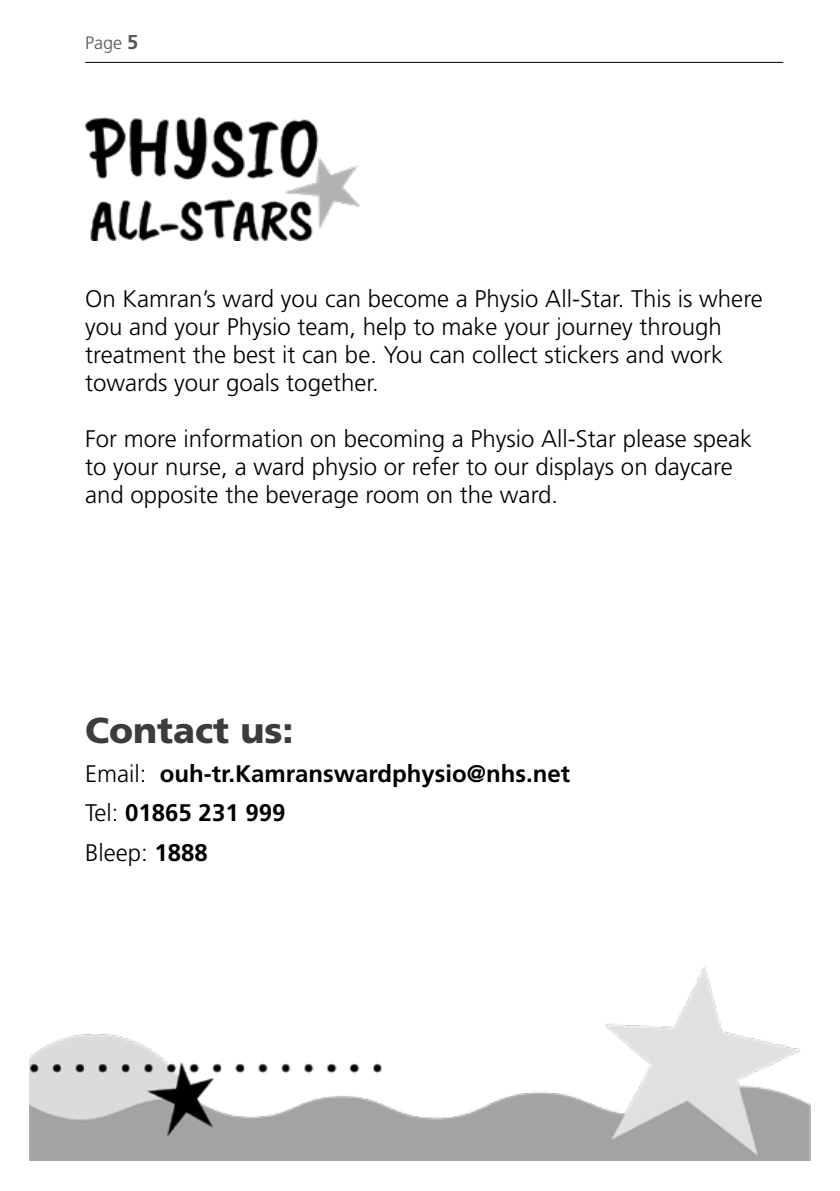
<style>
.page{position:relative;width:840px;height:1191px;background:#fff}
.page>*{position:absolute;margin:0;border:0;box-sizing:border-box;transform-origin:0 0}
.t1{font:900 36px "Frutiger";color:#3c3c3b}
.t2{font:300 24px/28px "Frutiger";color:#000}
.t3{font:700 24px/39.4px "Frutiger";color:#000}
.t4{font:300 18px "Frutiger";color:#575756}
.s1{font-weight:700;font-size:20px}
.s2{font-weight:300}
</style>
<div class="page">
<img style="left:85px;top:117px;width:274px;height:124px">
<img style="left:30px;top:966px;width:779px;height:194px">
<hr style="left:85px;top:62px;width:697px;height:1px;background:#000">
<p class="t4" style="left:85px;top:33px;width:55px">Page <span class="s1">5</span></p>
<p class="t2" style="left:85px;top:284px;width:679px">On Kamran’s ward you can become a Physio All-Star. This is where you and your Physio team, help to make your journey through treatment the best it can be. You can collect stickers and work towards your goals together.</p>
<p class="t2" style="left:85px;top:425px;width:668px">For more information on becoming a Physio All-Star please speak to your nurse, a ward physio or refer to our displays on daycare and opposite the beverage room on the ward.</p>
<h1 class="t1" style="left:85px;top:708px;width:210px">Contact us:</h1>
<p class="t3" style="left:85px;top:753px;width:486px"><span class="s2">Email:</span> ouh-tr.Kamranswardphysio@nhs.net<br><span class="s2">Tel:</span> 01865 231 999<br><span class="s2">Bleep:</span> 1888</p>
</div>
